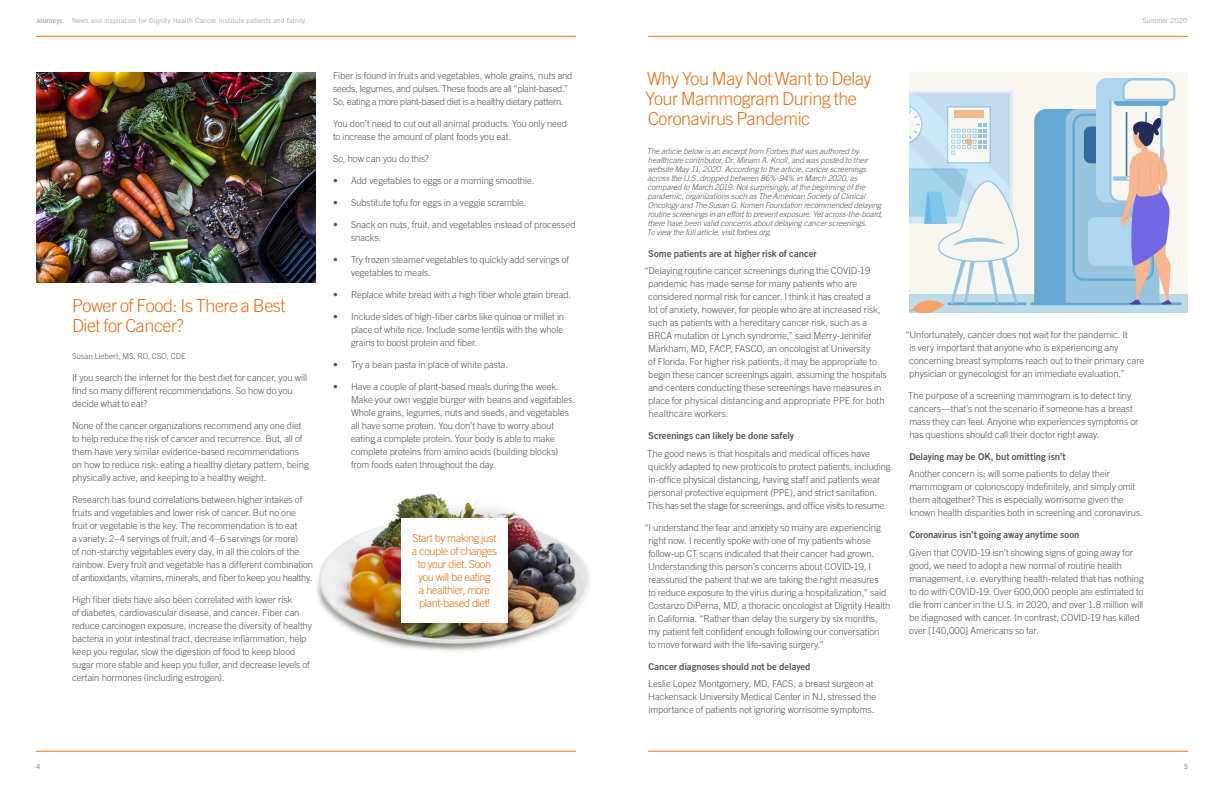
<style>
.page{position:relative;width:1224px;height:792px;background:#fff}
.page>*{position:absolute;margin:0;border:0;box-sizing:border-box;transform-origin:0 0}
.t1{font:300 18px/20px "Trade Gothic LT Std";letter-spacing:-.025em;color:#ec7323}
.t2{font:300 11px/13px "Trade Gothic LT Std";letter-spacing:-.035em;color:#e9731e;text-align:center}
.t3{font:300 9.5px/13px "Trade Gothic LT Std";letter-spacing:-.005em;color:#57585a}
.t4{font:9.5px "Trade Gothic LT Std Bd 2";letter-spacing:-.005em;color:#57585a}
.t5{font:italic 300 8px/9px "Trade Gothic LT Std";letter-spacing:-.005em;color:#57585a}
.t6{font:300 8px "Trade Gothic LT Std";letter-spacing:.005em;color:#57585a}
.t7{font:7px "Trade Gothic LT Std";letter-spacing:.005em;color:#a8a9ad}
.t8{font:7px "Trade Gothic LT Std Bd 2";letter-spacing:.005em;color:#a8a9ad}
</style>
<div class="page">
<hr style="left:36px;top:36px;width:540px;height:1px;background:#e9731e">
<hr style="left:648px;top:36px;width:540px;height:1px;background:#e9731e">
<hr style="left:648px;top:751px;width:540px;height:1px;background:#e9731e">
<hr style="left:36px;top:751px;width:540px;height:1px;background:#e9731e">
<img style="left:316px;top:493px;width:274px;height:158px">
<div style="left:381px;top:498px;width:147px;height:145px;background:#231f20;opacity:.31"></div>
<div style="left:401px;top:518px;width:107px;height:105px;background:#fff"></div>
<div style="left:909px;top:72px;width:279px;height:240px;background:#f7f6f1"></div>
<div style="left:909px;top:294px;width:279px;height:18px;background:#bddbe6"></div>
<hr style="left:948px;top:302px;width:79px;height:3px;background:#65a8cf">
<hr style="left:1030px;top:302px;width:151px;height:3px;background:#65a8cf">
<svg style="left:1034px;top:78px;width:141px;height:227px"></svg>
<svg style="left:909px;top:93px;width:115px;height:219px"></svg>
<img style="left:36px;top:72px;width:279px;height:210px">
<p class="t8" style="left:36px;top:16px;width:28px">Journeys</p>
<p class="t7" style="left:72px;top:16px;width:235px">News and inspiration for Dignity Health Cancer Institute patients and family</p>
<p class="t7" style="left:1142px;top:16px;width:47px">Summer 2020</p>
<h1 class="t1" style="left:72px;top:295px;width:215px">Power of Food: Is There a Best<br>Diet for Cancer?</h1>
<p class="t6" style="left:72px;top:351px;width:115px">Susan Liebert, MS, RD, CSO, CDE</p>
<p class="t3" style="left:72px;top:371px;width:237px">If you search the internet for the best diet for cancer, you will find so many different recommendations. So how do you decide what to eat?</p>
<p class="t3" style="left:72px;top:419px;width:238px">None of the cancer organizations recommend any one diet to help reduce the risk of cancer and recurrence. But, all of them have very similar evidence-based recommendations on how to reduce risk: eating a healthy dietary pattern, being physically active, and keeping to a healthy weight.</p>
<p class="t3" style="left:72px;top:493px;width:243px">Research has found correlations between higher intakes of fruits and vegetables and lower risk of cancer. But no one fruit or vegetable is the key. The recommendation is to eat<br>a variety: 2–4 servings of fruit, and 4–6 servings (or more)<br>of non-starchy vegetables every day, in all the colors of the rainbow. Every fruit and vegetable has a different combination of antioxidants, vitamins, minerals, and fiber to keep you healthy.</p>
<p class="t3" style="left:72px;top:593px;width:241px">High fiber diets have also been correlated with lower risk<br>of diabetes, cardiovascular disease, and cancer. Fiber can reduce carcinogen exposure, increase the diversity of healthy bacteria in your intestinal tract, decrease inflammation, help keep you regular, slow the digestion of food to keep blood sugar more stable and keep you fuller, and decrease levels of certain hormones (including estrogen).</p>
<p class="t3" style="left:333px;top:69px;width:241px">Fiber is found in fruits and vegetables, whole grains, nuts and seeds, legumes, and pulses. These foods are all “plant-based.”<br>So, eating a more plant-based diet is a healthy dietary pattern.</p>
<p class="t3" style="left:333px;top:117px;width:236px">You don’t need to cut out all animal products. You only need to increase the amount of plant foods you eat.</p>
<p class="t3" style="left:333px;top:152px;width:97px">So, how can you do this?</p>
<p class="t3" style="left:333px;top:174px;width:203px">• Add vegetables to eggs or a morning smoothie.</p>
<p class="t3" style="left:333px;top:196px;width:195px">• Substitute tofu for eggs in a veggie scramble.</p>
<p class="t3" style="left:351px;top:218px;width:226px;text-indent:-18px">• Snack on nuts, fruit, and vegetables instead of processed snacks.</p>
<p class="t3" style="left:351px;top:253px;width:220px;text-indent:-18px">• Try frozen steamer vegetables to quickly add servings of vegetables to meals.</p>
<p class="t3" style="left:333px;top:288px;width:240px">• Replace white bread with a high fiber whole grain bread.</p>
<p class="t3" style="left:351px;top:310px;width:215px;text-align:justify;text-indent:-18px">• Include sides of high-fiber carbs like quinoa or millet in place of white rice. Include some lentils with the whole grains to boost protein and fiber.</p>
<p class="t3" style="left:333px;top:358px;width:177px">• Try a bean pasta in place of white pasta.</p>
<p class="t3" style="left:351px;top:380px;width:226px;text-indent:-18px">• Have a couple of plant-based meals during the week.<br>Make your own veggie burger with beans and vegetables.<br>Whole grains, legumes, nuts and seeds, and vegetables all have some protein. You don’t have to worry about eating a complete protein. Your body is able to make complete proteins from amino acids (building blocks) from foods eaten throughout the day.</p>
<p class="t2" style="left:412px;top:531px;width:87px">Start by making just a couple of changes to your diet. Soon you will be eating<br>a healthier, more plant-based diet!</p>
<h1 class="t1" style="left:645px;top:68px;width:228px">Why You May Not Want to Delay<br>Your Mammogram During the<br>Coronavirus Pandemic</h1>
<p class="t5" style="left:647px;top:147px;width:237px">The article below is an excerpt from Forbes that was authored by healthcare contributor, Dr. Miriam A. Knoll, and was posted to their website May 11, 2020. According to the article, cancer screenings across the U.S. dropped between 86%-94% in March 2020, as compared to March 2019. Not surprisingly, at the beginning of the pandemic, organizations such as The American Society of Clinical Oncology and The Susan G. Komen Foundation recommended delaying routine screenings in an effort to prevent exposure. Yet across-the-board, there have been valid concerns about delaying cancer screenings.<br>To view the full article, visit forbes.org.</p>
<p class="t4" style="left:648px;top:248px;width:170px">Some patients are at higher risk of cancer</p>
<p class="t3" style="left:648px;top:264px;width:240px;text-indent:-4px">“Delaying routine cancer screenings during the COVID-19 pandemic has made sense for many patients who are considered normal risk for cancer. I think it has created a<br>lot of anxiety, however, for people who are at increased risk, such as patients with a hereditary cancer risk, such as a BRCA mutation or Lynch syndrome,” said Merry-Jennifer Markham, MD, FACP, FASCO, an oncologist at University<br>of Florida. For higher risk patients, it may be appropriate to begin these cancer screenings again, assuming the hospitals and centers conducting these screenings have measures in place for physical distancing and appropriate PPE for both healthcare workers.</p>
<p class="t4" style="left:648px;top:430px;width:147px">Screenings can likely be done safely</p>
<p class="t3" style="left:647px;top:447px;width:245px">The good news is that hospitals and medical offices have quickly adapted to new protocols to protect patients, including in-office physical distancing, having staff and patients wear personal protective equipment (PPE), and strict sanitation.<br>This has set the stage for screenings, and office visits to resume.</p>
<p class="t3" style="left:648px;top:521px;width:244px;text-indent:-4px">“I understand the fear and anxiety so many are experiencing right now. I recently spoke with one of my patients whose follow-up CT scans indicated that their cancer had grown.<br>Understanding this person’s concerns about COVID-19, I reassured the patient that we are taking the right measures<br>to reduce exposure to the virus during a hospitalization,” said Costanzo DiPerna, MD, a thoracic oncologist at Dignity Health in California. “Rather than delay the surgery by six months, my patient felt confident enough following our conversation<br>to move forward with the life-saving surgery.”</p>
<p class="t4" style="left:649px;top:661px;width:164px">Cancer diagnoses should not be delayed</p>
<p class="t3" style="left:648px;top:677px;width:229px">Leslie Lopez Montgomery, MD, FACS, a breast surgeon at<br>Hackensack University Medical Center in NJ, stressed the importance of patients not ignoring worrisome symptoms.</p>
<p class="t3" style="left:909px;top:328px;width:236px;text-indent:-4px">“Unfortunately, cancer does not wait for the pandemic. It<br>is very important that anyone who is experiencing any concerning breast symptoms reach out to their primary care physician or gynecologist for an immediate evaluation.”</p>
<p class="t3" style="left:908px;top:389px;width:232px">The purpose of a screening mammogram is to detect tiny cancers—that’s not the scenario if someone has a breast mass they can feel. Anyone who experiences symptoms or has questions should call their doctor right away.</p>
<p class="t4" style="left:909px;top:451px;width:158px">Delaying may be OK, but omitting isn’t</p>
<p class="t3" style="left:909px;top:467px;width:236px">Another concern is: will some patients to delay their mammogram or colonoscopy indefinitely, and simply omit them altogether? This is especially worrisome given the known health disparities both in screening and coronavirus.</p>
<p class="t4" style="left:910px;top:529px;width:171px">Coronavirus isn’t going away anytime soon</p>
<p class="t3" style="left:909px;top:546px;width:236px">Given that COVID-19 isn’t showing signs of going away for good, we need to adopt a new normal of routine health management, i.e. everything health-related that has nothing to do with COVID-19. Over 600,000 people are estimated to die from cancer in the U.S. in 2020, and over 1.8 million will be diagnosed with cancer. In contrast, COVID-19 has killed over [140,000] Americans so far.</p>
<p class="t8" style="left:36px;top:762px;width:6px">4</p>
<p class="t8" style="left:1184px;top:762px;width:6px">5</p>
</div>
